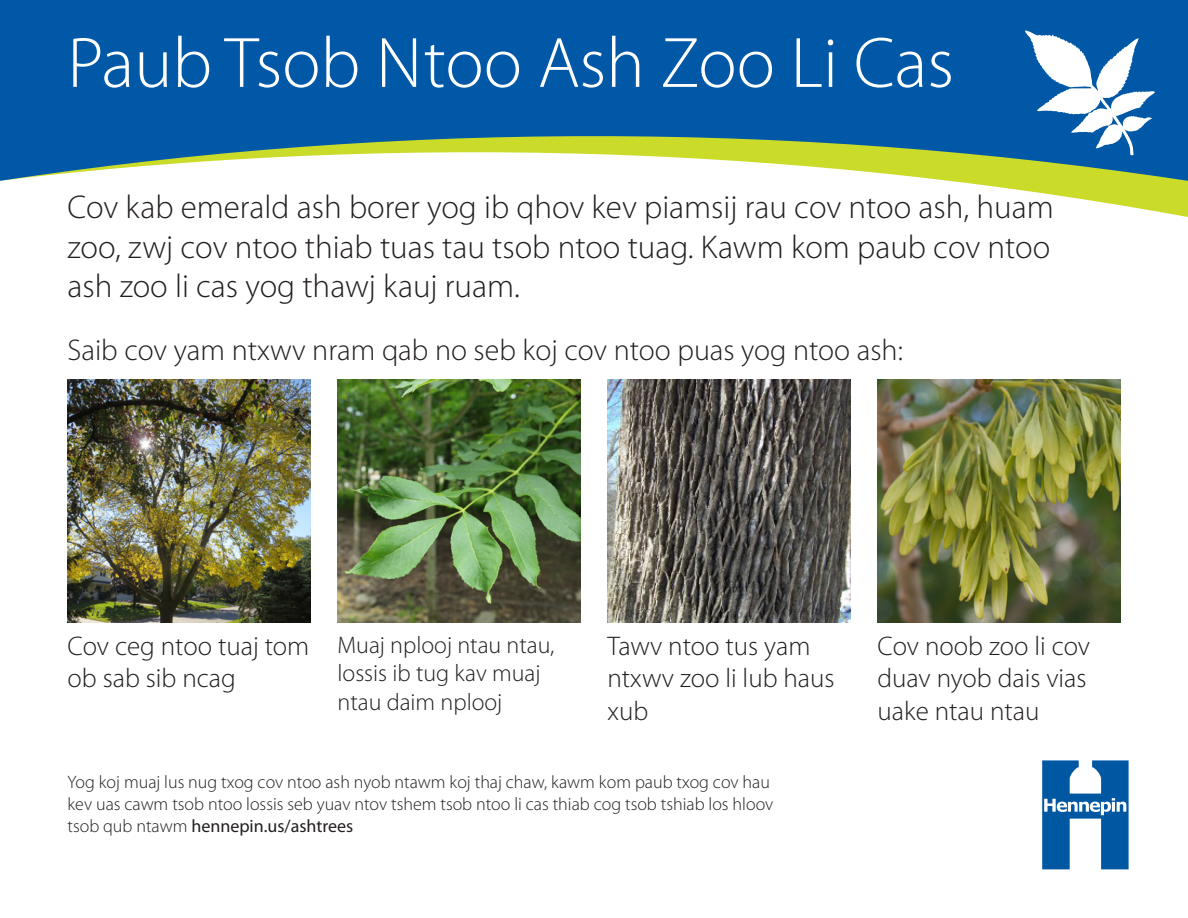
<style>
.page{position:relative;width:1188px;height:918px;background:#fff}
.page>*{position:absolute;margin:0;border:0;box-sizing:border-box;transform-origin:0 0}
.t1{font:300 72px "Myriad Pro";color:#fff}
.t2{font:300 33px/39.6px "Myriad Pro";color:#231f20;text-align:justify}
.t3{font:300 30px "Myriad Pro";color:#231f20}
.t4{font:300 27px/32.4px "Myriad Pro";color:#231f20}
.t5{font:300 24px/28.8px "Myriad Pro";color:#231f20}
.t6{font:300 18px/21.6px "Myriad Pro";color:#231f20}
.s1{font-weight:400}
</style>
<div class="page">
<svg style="left:983px;top:185px;width:205px;height:32px"></svg>
<svg style="left:0;top:0;width:1188px;height:185px;background:#2e75a4"></svg>
<svg style="left:1025px;top:31px;width:130px;height:124px"></svg>
<img style="left:68px;top:380px;width:242px;height:243px">
<img style="left:878px;top:380px;width:242px;height:243px">
<img style="left:608px;top:380px;width:242px;height:243px">
<img style="left:338px;top:380px;width:242px;height:243px">
<svg style="left:1042px;top:760px;width:87px;height:109px"></svg>
<p class="t1" style="left:68px;top:23px;width:888px">Paub Tsob Ntoo Ash Zoo Li Cas</p>
<p class="t2" style="left:68px;top:188px;width:988px">Cov kab emerald ash borer yog ib qhov kev piamsij rau cov ntoo ash, huam zoo, zwj cov ntoo thiab tuas tau tsob ntoo tuag. Kawm kom paub cov ntoo ash zoo li cas yog thawj kauj ruam.</p>
<p class="t3" style="left:68px;top:333px;width:837px">Saib cov yam ntxwv nram qab no seb koj cov ntoo puas yog ntoo ash:</p>
<p class="t4" style="left:68px;top:630px;width:243px">Cov ceg ntoo tuaj tom ob sab sib ncag</p>
<p class="t5" style="left:338px;top:631px;width:218px">Muaj nplooj ntau ntau, lossis ib tug kav muaj ntau daim nplooj</p>
<p class="t4" style="left:608px;top:630px;width:229px">Tawv ntoo tus yam ntxwv zoo li lub haus xub</p>
<p class="t4" style="left:878px;top:630px;width:214px">Cov noob zoo li cov duav nyob dais vias uake ntau ntau</p>
<p class="t6" style="left:68px;top:772px;width:707px">Yog koj muaj lus nug txog cov ntoo ash nyob ntawm koj thaj chaw, kawm kom paub txog cov hau kev uas cawm tsob ntoo lossis seb yuav ntov tshem tsob ntoo li cas thiab cog tsob tshiab los hloov tsob qub ntawm <span class="s1">hennepin.us/ashtrees</span></p>
</div>
